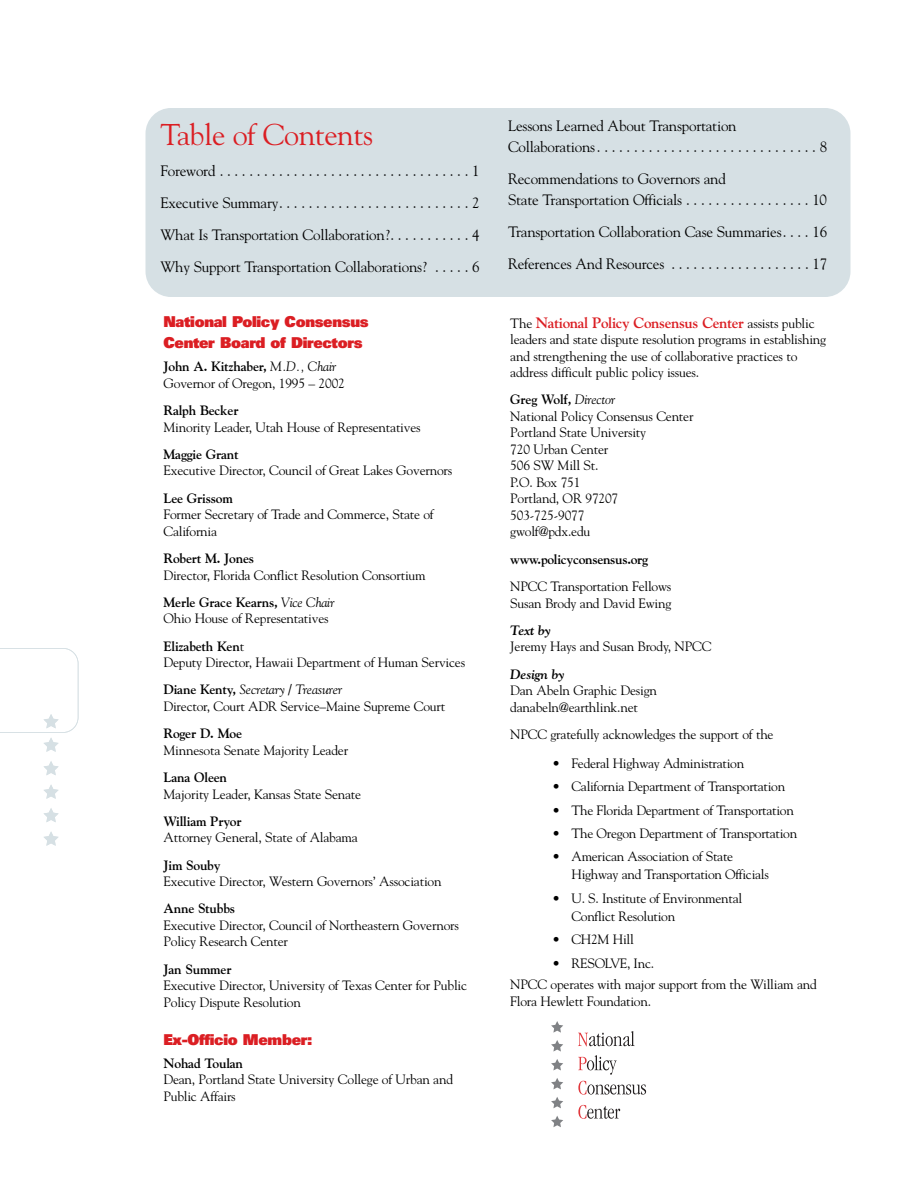
<style>
.page{position:relative;width:918px;height:1188px;background:#fff}
.page>*{position:absolute;margin:0;border:0;box-sizing:border-box;transform-origin:0 0}
.t1{font:30px "Goudy";letter-spacing:-.015em;color:#db1e23}
.t2{font:15px/31.8px "Goudy";letter-spacing:-.015em;color:#000}
.t3{font:900 15px/21px "Univers";letter-spacing:-.02em;color:#db1e23}
.t4{font:700 15px "Goudy";letter-spacing:-.02em;color:#db1e23}
.t5{font:13.5px/16.5px "Goudy";letter-spacing:-.015em;color:#000}
.t6{font:700 13.5px "Goudy";letter-spacing:-.015em;color:#000}
.t7{font:italic 700 13.5px "Goudy";letter-spacing:-.015em;color:#000}
.s1{font-weight:700}
.s2{font-style:italic}
.s3{font-weight:400;font-size:13.5px;color:#000}
</style>
<div class="page">
<div style="left:146px;top:108px;width:704px;height:189px;background:#d6e0e4;border-radius:26px"></div>
<svg style="left:578px;top:1031px;width:57px;height:15px"></svg>
<svg style="left:578px;top:1055px;width:39px;height:20px"></svg>
<svg style="left:578px;top:1081px;width:68px;height:14px"></svg>
<svg style="left:578px;top:1105px;width:42px;height:14px"></svg>
<svg style="left:551px;top:1021px;width:12px;height:12px"></svg>
<svg style="left:551px;top:1040px;width:12px;height:12px"></svg>
<svg style="left:551px;top:1059px;width:12px;height:11px"></svg>
<svg style="left:551px;top:1078px;width:12px;height:11px"></svg>
<svg style="left:551px;top:1097px;width:12px;height:11px"></svg>
<svg style="left:551px;top:1116px;width:12px;height:11px"></svg>
<svg style="left:0;top:648px;width:78px;height:104px"></svg>
<svg style="left:44px;top:761px;width:15px;height:14px"></svg>
<svg style="left:44px;top:785px;width:15px;height:14px"></svg>
<svg style="left:44px;top:808px;width:15px;height:14px"></svg>
<svg style="left:44px;top:832px;width:15px;height:14px"></svg>
<h1 class="t1" style="left:160px;top:123px;width:214px">Table of Contents</h1>
<p class="t2" style="left:160px;top:156px;width:321px;text-align:justify">Foreword . . . . . . . . . . . . . . . . . . . . . . . . . . . . . . . . . . 1<br>Executive Summary. . . . . . . . . . . . . . . . . . . . . . . . . . 2<br>What Is Transportation Collaboration?. . . . . . . . . . . 4<br>Why Support Transportation Collaborations? . . . . . 6</p>
<p class="t3" style="left:164px;top:313px;width:207px">National Policy Consensus<br>Center Board of Directors</p>
<p class="t5" style="left:164px;top:359px;width:183px"><span class="s1">John A. Kitzhaber,</span> <span class="s2">M.D., Chair<br></span>Governor of Oregon, 1995 – 2002</p>
<p class="t6" style="left:164px;top:405px;width:77px">Ralph Becker</p>
<p class="t5" style="left:164px;top:420px;width:259px">Minority Leader, Utah House of Representatives</p>
<p class="t6" style="left:164px;top:449px;width:77px">Maggie Grant</p>
<p class="t5" style="left:164px;top:464px;width:290px">Executive Director, Council of Great Lakes Governors</p>
<p class="t6" style="left:164px;top:493px;width:71px">Lee Grissom</p>
<p class="t5" style="left:164px;top:507px;width:272px">Former Secretary of Trade and Commerce, State of<br>California</p>
<p class="t6" style="left:164px;top:553px;width:92px">Robert M. Jones</p>
<p class="t5" style="left:164px;top:562px;width:264px;line-height:27.3px">Director, Florida Conflict Resolution Consortium<br><span class="s1">Merle Grace Kearns,</span> <span class="s2">Vice Chair</span></p>
<p class="t5" style="left:164px;top:606px;width:167px;line-height:27.3px">Ohio House of Representatives<br><span class="s1">Elizabeth Ken</span>t</p>
<p class="t5" style="left:164px;top:650px;width:303px;line-height:27.3px">Deputy Director, Hawaii Department of Human Services<br><span class="s1">Diane Kenty,</span> <span class="s2">Secretary / Treasurer</span></p>
<p class="t5" style="left:164px;top:699px;width:283px">Director, Court ADR Service–Maine Supreme Court</p>
<p class="t6" style="left:164px;top:728px;width:80px">Roger D. Moe</p>
<p class="t5" style="left:164px;top:743px;width:186px">Minnesota Senate Majority Leader</p>
<p class="t6" style="left:164px;top:772px;width:65px">Lana Oleen</p>
<p class="t5" style="left:164px;top:787px;width:199px">Majority Leader, Kansas State Senate</p>
<p class="t6" style="left:164px;top:816px;width:80px">William Pryor</p>
<p class="t5" style="left:164px;top:830px;width:196px">Attorney General, State of Alabama</p>
<p class="t6" style="left:164px;top:860px;width:59px">Jim Souby</p>
<p class="t5" style="left:164px;top:874px;width:280px">Executive Director, Western Governors’ Association</p>
<p class="t6" style="left:164px;top:903px;width:73px">Anne Stubbs</p>
<p class="t5" style="left:164px;top:918px;width:297px">Executive Director, Council of Northeastern Governors<br>Policy Research Center</p>
<p class="t6" style="left:164px;top:964px;width:70px">Jan Summer</p>
<p class="t5" style="left:164px;top:978px;width:305px">Executive Director, University of Texas Center for Public<br>Policy Dispute Resolution</p>
<p class="t3" style="left:164px;top:1031px;width:150px">Ex-Officio Member:</p>
<p class="t6" style="left:164px;top:1058px;width:81px">Nohad Toulan</p>
<p class="t5" style="left:164px;top:1073px;width:291px">Dean, Portland State University College of Urban and<br>Public Affairs</p>
<p class="t2" style="left:508px;top:117px;width:321px;line-height:21px">Lessons Learned About Transportation<br>Collaborations. . . . . . . . . . . . . . . . . . . . . . . . . . . . . . 8</p>
<p class="t2" style="left:508px;top:169px;width:321px;line-height:21px">Recommendations to Governors and<br>State Transportation Officials . . . . . . . . . . . . . . . . . 10</p>
<p class="t2" style="left:508px;top:217px;width:321px">Transportation Collaboration Case Summaries. . . . 16<br>References And Resources . . . . . . . . . . . . . . . . . . . 17</p>
<p class="t4" style="left:510px;top:316px;width:306px"><span class="s3">The</span> National Policy Consensus Center <span class="s3">assists public</span></p>
<p class="t5" style="left:510px;top:332px;width:317px">leaders and state dispute resolution programs in establishing and strengthening the use of collaborative practices to address difficult public policy issues.</p>
<p class="t5" style="left:510px;top:393px;width:185px"><span class="s1">Greg Wolf,</span> <span class="s2">Director<br></span>National Policy Consensus Center<br>Portland State University<br>720 Urban Center<br>506 SW Mill St.<br>P.O. Box 751<br>Portland, OR 97207<br>503-725-9077<br>gwolf@pdx.edu</p>
<p class="t6" style="left:510px;top:554px;width:139px">www.policyconsensus.org</p>
<p class="t5" style="left:510px;top:579px;width:163px">NPCC Transportation Fellows<br>Susan Brody and David Ewing</p>
<p class="t7" style="left:510px;top:625px;width:42px">Text by</p>
<p class="t5" style="left:510px;top:639px;width:203px">Jeremy Hays and Susan Brody, NPCC</p>
<p class="t7" style="left:510px;top:669px;width:56px">Design by</p>
<p class="t5" style="left:510px;top:683px;width:148px">Dan Abeln Graphic Design danabeln@earthlink.net</p>
<p class="t5" style="left:510px;top:727px;width:265px">NPCC gratefully acknowledges the support of the</p>
<p class="t5" style="left:552px;top:756px;width:194px">• Federal Highway Administration</p>
<p class="t5" style="left:552px;top:779px;width:235px">• California Department of Transportation</p>
<p class="t5" style="left:552px;top:803px;width:243px">• The Florida Department of Transportation</p>
<p class="t5" style="left:552px;top:826px;width:247px">• The Oregon Department of Transportation</p>
<p class="t5" style="left:571px;top:849px;width:199px;line-height:18px;text-indent:-19px">• American Association of State<br>Highway and Transportation Officials</p>
<p class="t5" style="left:571px;top:890px;width:172px;line-height:18px;text-indent:-19px">• U. S. Institute of Environmental<br>Conflict Resolution</p>
<p class="t5" style="left:552px;top:932px;width:83px">• CH2M Hill</p>
<p class="t5" style="left:510px;top:953px;width:308px;line-height:21.9px;text-indent:42px">• RESOLVE, Inc.<br>NPCC operates with major support from the William and</p>
<p class="t5" style="left:510px;top:994px;width:142px">Flora Hewlett Foundation.</p>
</div>
